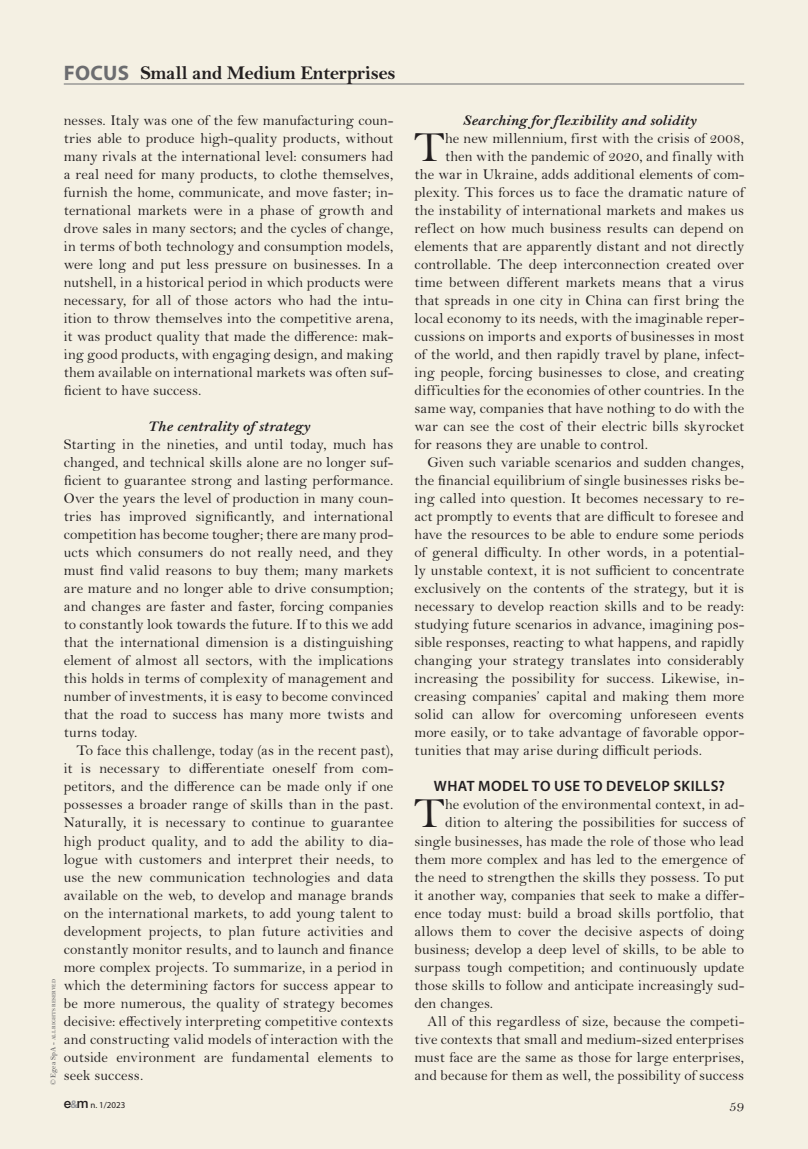
<style>
.page{position:relative;width:808px;height:1149px;background:#fff}
.page>*{position:absolute;margin:0;border:0;box-sizing:border-box;transform-origin:0 0}
.t1{font:43.5px "Bell MT Std";color:#231f20}
.t2{font:700 21px "Myriad Pro";letter-spacing:.01em;color:#6c6d70}
.t3{font:700 19.5px "Bell MT Std";letter-spacing:-.015em;color:#231f20}
.t4{font:15px/18px "Bell MT Std";color:#231f20;text-align:justify}
.t5{font:italic 700 15px "Bell MT Std";letter-spacing:.005em;color:#231f20}
.t6{font:600 15px "Myriad Pro";letter-spacing:.03em;color:#231f20}
.t7{font:9px "Myriad Pro";color:#231f20}
.t8{font:600 5.25px "Bell MT Std";color:#636366}
.s1{font-weight:400;font-size:7.5px}
.s2{font-size:7.5px}
.s3{font-family:"Helvetica Neue";font-weight:500;font-size:13.5px}
.s4{font-family:"Helvetica Neue";font-weight:700;font-size:10.5px;color:#939598}
</style>
<div class="page">
<div style="left:0;top:0;width:808px;height:1148px;background:#f4f0e3"></div>
<hr style="left:64px;top:84px;width:680px;height:1px;background:#6c6d70">
<h2 class="t2" style="left:64px;top:59px;width:67px">FOCUS</h2>
<h3 class="t3" style="left:140px;top:62px;width:257px">Small and Medium Enterprises</h3>
<p class="t4" style="left:64px;top:111px;width:331px">nesses. Italy was one of the few manufacturing coun&shy;tries able to produce high-quality products, without many rivals at the international level: consumers had a real need for many products, to clothe themselves, furnish the home, communicate, and move faster; in&shy;ternational markets were in a phase of growth and drove sales in many sectors; and the cycles of change, in terms of both technology and consumption models, were long and put less pressure on businesses. In a nutshell, in a historical period in which products were necessary, for all of those actors who had the intu&shy;ition to throw themselves into the competitive arena, it was product quality that made the difference: mak&shy;ing good products, with engaging design, and making them available on international markets was often suf&shy;ficient to have success.</p>
<p class="t5" style="left:147px;top:418px;width:164px">The centrality of strategy</p>
<p class="t4" style="left:64px;top:435px;width:331px">Starting in the nineties, and until today, much has changed, and technical skills alone are no longer suf&shy;ficient to guarantee strong and lasting performance.<br>Over the years the level of production in many coun&shy;tries has improved significantly, and international competition has become tougher; there are many prod&shy;ucts which consumers do not really need, and they must find valid reasons to buy them; many markets are mature and no longer able to drive consumption; and changes are faster and faster, forcing companies to constantly look towards the future. If to this we add that the international dimension is a distinguishing element of almost all sectors, with the implications this holds in terms of complexity of management and number of investments, it is easy to become convinced that the road to success has many more twists and turns today.</p>
<p class="t4" style="left:64px;top:741px;width:331px;text-indent:13px">To face this challenge, today (as in the recent past), it is necessary to differentiate oneself from com&shy;petitors, and the difference can be made only if one possesses a broader range of skills than in the past.<br>Naturally, it is necessary to continue to guarantee high product quality, and to add the ability to dia&shy;logue with customers and interpret their needs, to use the new communication technologies and data available on the web, to develop and manage brands on the international markets, to add young talent to development projects, to plan future activities and constantly monitor results, and to launch and finance more complex projects. To summarize, in a period in which the determining factors for success appear to be more numerous, the quality of strategy becomes decisive: effectively interpreting competitive contexts and constructing valid models of interaction with the outside environment are fundamental elements to seek success.</p>
<p class="t8" style="left:51px;top:1084px;width:107px;rotate:-90deg"><span class="s1">©</span> <span class="s2">Egea SpA -</span> ALL RIGHTS RESERVED</p>
<p class="t5" style="left:462px;top:112px;width:235px">Searching for flexibility and solidity</p>
<h1 class="t1" style="left:414px;top:123px;width:33px">T</h1>
<p class="t4" style="left:445px;top:129px;width:301px">he new millennium, first with the crisis of 2008,</p>
<p class="t4" style="left:445px;top:147px;width:301px">then with the pandemic of 2020, and finally with</p>
<p class="t4" style="left:415px;top:165px;width:331px">the war in Ukraine, adds additional elements of com-</p>
<p class="t4" style="left:415px;top:183px;width:331px">plexity. This forces us to face the dramatic nature of</p>
<p class="t4" style="left:415px;top:201px;width:331px">the instability of international markets and makes us</p>
<p class="t4" style="left:415px;top:219px;width:331px">reflect on how much business results can depend on</p>
<p class="t4" style="left:415px;top:237px;width:331px">elements that are apparently distant and not directly</p>
<p class="t4" style="left:415px;top:255px;width:331px">controllable. The deep interconnection created over</p>
<p class="t4" style="left:415px;top:273px;width:331px">time between different markets means that a virus</p>
<p class="t4" style="left:415px;top:291px;width:331px">that spreads in one city in China can first bring the</p>
<p class="t4" style="left:415px;top:309px;width:331px">local economy to its needs, with the imaginable reper-</p>
<p class="t4" style="left:415px;top:327px;width:331px">cussions on imports and exports of businesses in most</p>
<p class="t4" style="left:415px;top:345px;width:331px">of the world, and then rapidly travel by plane, infect-</p>
<p class="t4" style="left:415px;top:363px;width:331px">ing people, forcing businesses to close, and creating</p>
<p class="t4" style="left:415px;top:381px;width:331px">difficulties for the economies of other countries. In the</p>
<p class="t4" style="left:415px;top:399px;width:331px">same way, companies that have nothing to do with the</p>
<p class="t4" style="left:415px;top:417px;width:331px">war can see the cost of their electric bills skyrocket</p>
<p class="t4" style="left:415px;top:435px;width:235px">for reasons they are unable to control.</p>
<p class="t4" style="left:427px;top:453px;width:318px">Given such variable scenarios and sudden changes,</p>
<p class="t4" style="left:415px;top:471px;width:331px">the financial equilibrium of single businesses risks be-</p>
<p class="t4" style="left:415px;top:489px;width:331px">ing called into question. It becomes necessary to re-</p>
<p class="t4" style="left:415px;top:507px;width:331px">act promptly to events that are difficult to foresee and</p>
<p class="t4" style="left:415px;top:525px;width:331px">have the resources to be able to endure some periods</p>
<p class="t4" style="left:415px;top:543px;width:331px">of general difficulty. In other words, in a potential-</p>
<p class="t4" style="left:415px;top:561px;width:331px">ly unstable context, it is not sufficient to concentrate</p>
<p class="t4" style="left:415px;top:579px;width:331px">exclusively on the contents of the strategy, but it is</p>
<p class="t4" style="left:415px;top:597px;width:331px">necessary to develop reaction skills and to be ready:</p>
<p class="t4" style="left:415px;top:615px;width:331px">studying future scenarios in advance, imagining pos-</p>
<p class="t4" style="left:415px;top:633px;width:331px">sible responses, reacting to what happens, and rapidly</p>
<p class="t4" style="left:415px;top:651px;width:331px">changing your strategy translates into considerably</p>
<p class="t4" style="left:415px;top:669px;width:331px">increasing the possibility for success. Likewise, in-</p>
<p class="t4" style="left:415px;top:687px;width:331px">creasing companies’ capital and making them more</p>
<p class="t4" style="left:415px;top:705px;width:331px">solid can allow for overcoming unforeseen events</p>
<p class="t4" style="left:415px;top:723px;width:331px">more easily, or to take advantage of favorable oppor-</p>
<p class="t4" style="left:415px;top:741px;width:289px">tunities that may arise during difficult periods.</p>
<p class="t6" style="left:434px;top:776px;width:293px">WHAT MODEL TO USE TO DEVELOP SKILLS?</p>
<h1 class="t1" style="left:414px;top:789px;width:33px">T</h1>
<p class="t4" style="left:445px;top:795px;width:301px">he evolution of the environmental context, in ad-</p>
<p class="t4" style="left:445px;top:813px;width:301px">dition to altering the possibilities for success of</p>
<p class="t4" style="left:415px;top:831px;width:331px">single businesses, has made the role of those who lead</p>
<p class="t4" style="left:415px;top:849px;width:331px">them more complex and has led to the emergence of</p>
<p class="t4" style="left:415px;top:867px;width:331px">the need to strengthen the skills they possess. To put</p>
<p class="t4" style="left:415px;top:885px;width:331px">it another way, companies that seek to make a differ-</p>
<p class="t4" style="left:415px;top:903px;width:331px">ence today must: build a broad skills portfolio, that</p>
<p class="t4" style="left:415px;top:921px;width:331px">allows them to cover the decisive aspects of doing</p>
<p class="t4" style="left:415px;top:939px;width:331px">business; develop a deep level of skills, to be able to</p>
<p class="t4" style="left:415px;top:957px;width:331px">surpass tough competition; and continuously update</p>
<p class="t4" style="left:415px;top:975px;width:331px">those skills to follow and anticipate increasingly sud-</p>
<p class="t4" style="left:415px;top:993px;width:80px">den changes.</p>
<p class="t4" style="left:427px;top:1011px;width:318px">All of this regardless of size, because the competi-</p>
<p class="t4" style="left:415px;top:1029px;width:331px">tive contexts that small and medium-sized enterprises</p>
<p class="t4" style="left:415px;top:1047px;width:331px">must face are the same as those for large enterprises,</p>
<p class="t4" style="left:415px;top:1065px;width:331px">and because for them as well, the possibility of success</p>
<p class="t7" style="left:64px;top:1099px;width:63px"><span class="s3">e</span><span class="s4">&amp;</span><span class="s3">m</span> n. 1/2023</p>
<p class="t4" style="left:729px;top:1097px;width:16px">59</p>
</div>
